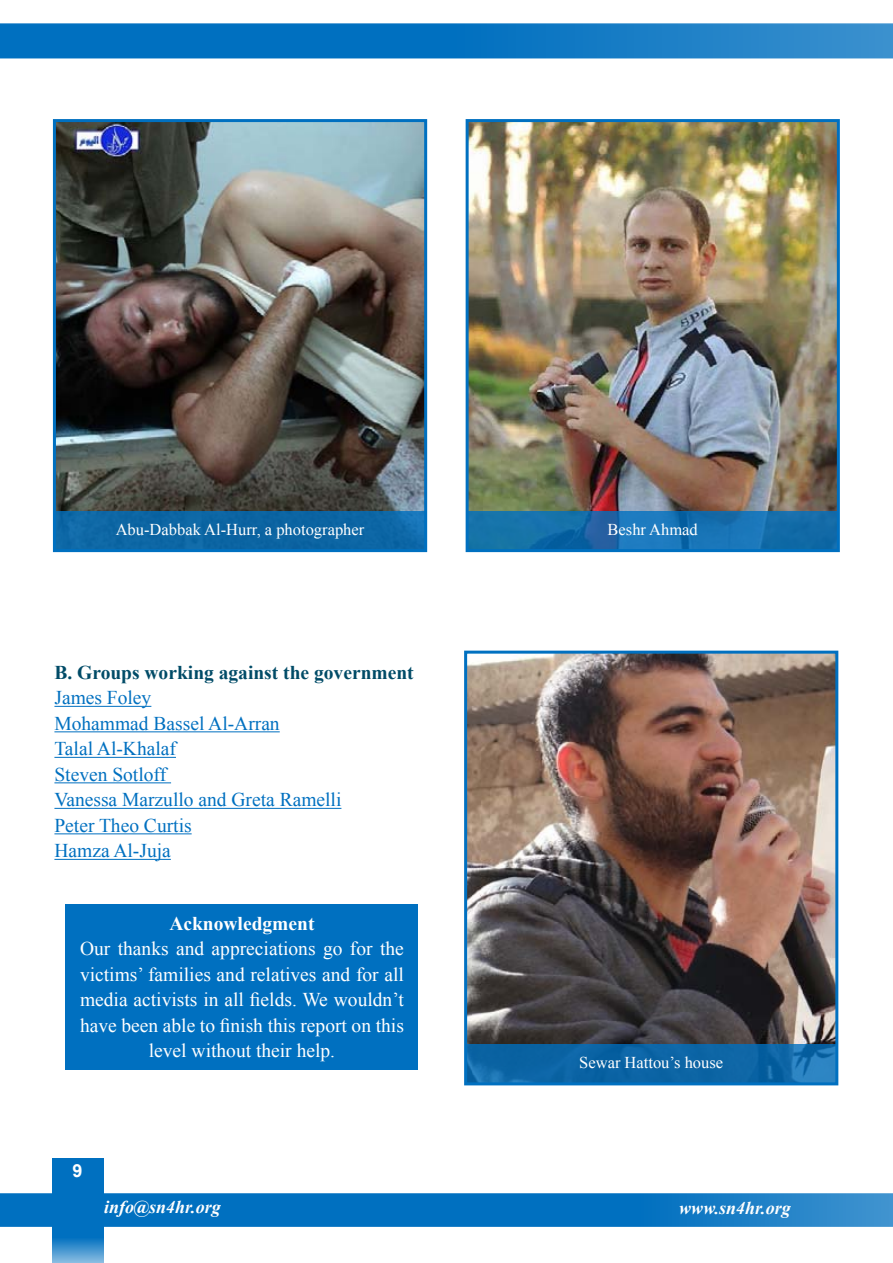
<style>
.page{position:relative;width:893px;height:1263px;background:#fff}
.page>*{position:absolute;margin:0;border:0;box-sizing:border-box;transform-origin:0 0}
.t1{font:19.5px/25.5px "Times New Roman";color:#fff;text-align:center}
.t2{font:19.5px/25.5px "Times New Roman";color:#0070c0}
.t3{font:700 19.5px "Times New Roman";color:#004b67}
.t4{font:700 19.5px "Times New Roman";color:#fff}
.t5{font:italic 700 18px "Times New Roman";color:#fff}
.t6{font:700 18px "Arial";color:#fff}
.t7{font:16.5px "Times New Roman";color:#fff}
</style>
<div class="page">
<svg style="left:52px;top:1158px;width:51px;height:105px;background:#197ec6"></svg>
<svg style="left:0;top:23px;width:893px;height:35px;background:#1179c4"></svg>
<svg style="left:0;top:1193px;width:893px;height:34px;background:#0b76c2"></svg>
<img style="left:468px;top:655px;width:366px;height:389px">
<div style="left:464px;top:651px;width:374px;height:434px;border:3px solid #0070c0"></div>
<svg style="left:466px;top:1044px;width:371px;height:40px;background:#0d67a8"></svg>
<div style="left:66px;top:905px;width:352px;height:165px;background:#0070c0"></div>
<hr style="left:54px;top:706px;width:97px;height:1px;background:#0070c0">
<hr style="left:54px;top:731px;width:226px;height:1px;background:#0070c0">
<hr style="left:54px;top:757px;width:122px;height:1px;background:#0070c0">
<hr style="left:54px;top:782px;width:117px;height:1px;background:#0070c0">
<hr style="left:54px;top:808px;width:287px;height:1px;background:#0070c0">
<hr style="left:54px;top:833px;width:138px;height:1px;background:#0070c0">
<hr style="left:54px;top:859px;width:117px;height:1px;background:#0070c0">
<img style="left:470px;top:123px;width:366px;height:388px">
<div style="left:466px;top:119px;width:374px;height:433px;border:3px solid #0070c0"></div>
<svg style="left:467px;top:511px;width:371px;height:40px;background:#156fae"></svg>
<img style="left:57px;top:123px;width:366px;height:388px">
<div style="left:53px;top:119px;width:374px;height:433px;border:3px solid #0070c0"></div>
<svg style="left:54px;top:511px;width:372px;height:40px;background:#0c66a6"></svg>
<p class="t7" style="left:116px;top:518px;width:250px">Abu-Dabbak Al-Hurr a, photographer</p>
<p class="t3" style="left:54px;top:658px;width:361px">B. Groups working against the government</p>
<p class="t2" style="left:54px;top:684px;width:289px">James Foley<br>Mohammad Bassel Al-Arran<br>Talal Al-Khalaf<br>Steven Sotloff<br>Vanessa Marzullo and Greta Ramelli<br>Peter Theo Curtis<br>Hamza Al-Juja</p>
<p class="t4" style="left:169px;top:909px;width:147px">Acknowledgment</p>
<p class="t1" style="left:80px;top:935px;width:325px">Our thanks and appreciations go for the victims’ families and relatives and for all media activists in all fields. We wouldn t’ have been able to finish this report on this level without their help.</p>
<p class="t6" style="left:72px;top:1158px;width:12px">9</p>
<p class="t5" style="left:104px;top:1194px;width:118px">info@sn4hr.org</p>
<p class="t7" style="left:608px;top:518px;width:92px">Beshr Ahmad</p>
<p class="t7" style="left:579px;top:1051px;width:145px">Sewar Hattou s’ house</p>
<p class="t5" style="left:679px;top:1195px;width:113px">www.sn4hr.org</p>
</div>
